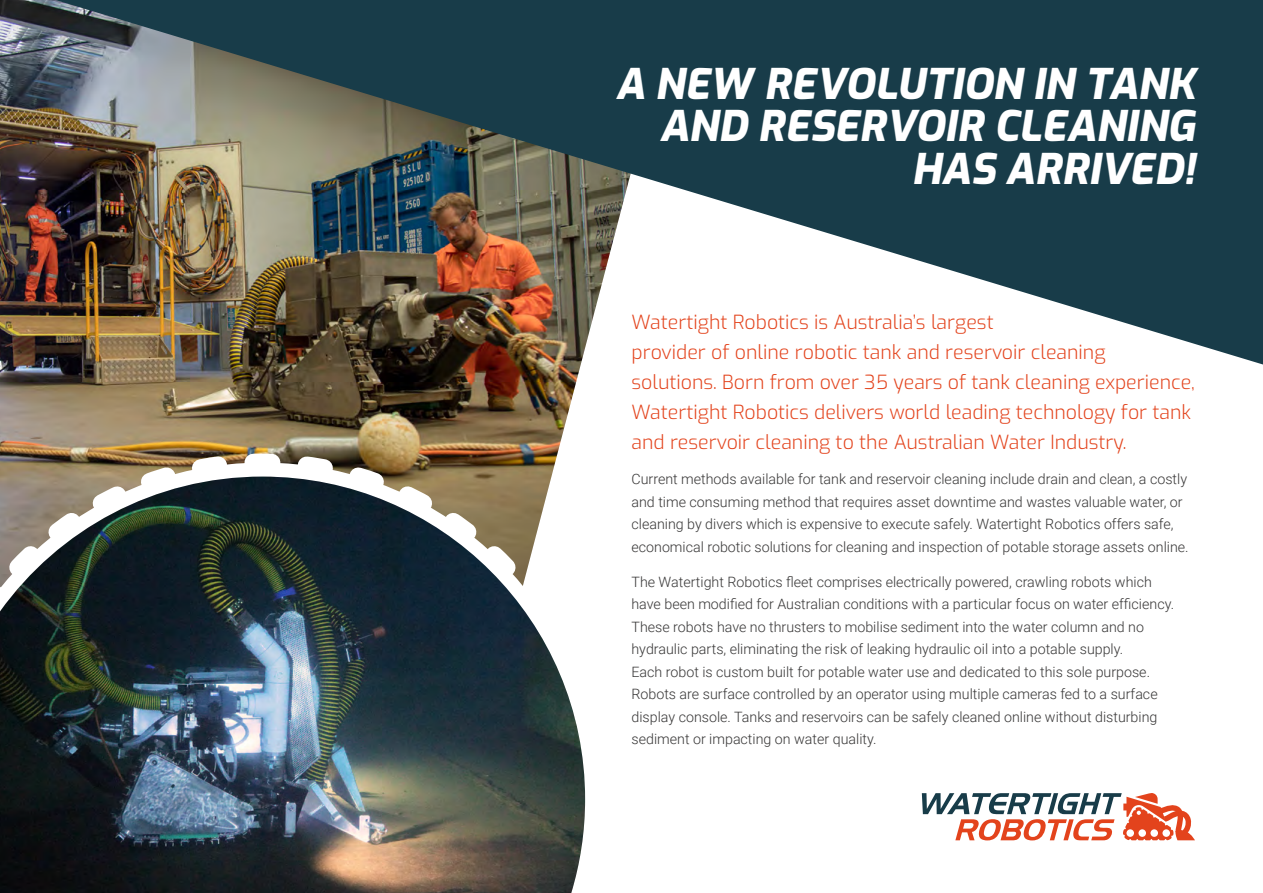
<style>
.page{position:relative;width:1263px;height:893px;background:#fff}
.page>*{position:absolute;margin:0;border:0;box-sizing:border-box;transform-origin:0 0}
.t1{font:italic 800 42px/42px "Exo";color:#fff;text-align:right}
.t2{font:300 19.5px/30px "Exo";color:#e3431c}
.t3{font:300 14.25px/22.5px "Roboto";color:#373636}
</style>
<div class="page">
<img style="left:0;top:0;width:581px;height:445px">
<img style="left:0;top:445px;width:586px;height:361px">
<img style="left:0;top:477px;width:585px;height:416px">
<svg style="left:922px;top:793px;width:273px;height:47px"></svg>
<img style="left:56px;top:0;width:1207px;height:364px">
<h1 class="t1" style="left:615px;top:61px;width:581px">A NEW REVOLUTION IN TANK<br>AND RESERVOIR CLEANING<br>HAS ARRIVED!</h1>
<p class="t2" style="left:631px;top:306px;width:565px">Watertight Robotics is Australia’s largest<br>provider of online robotic tank and reservoir cleaning solutions. Born from over 35 years of tank cleaning experience, Watertight Robotics delivers world leading technology for tank and reservoir cleaning to the Australian Water Industry.</p>
<p class="t3" style="left:631px;top:467px;width:559px">Current methods available for tank and reservoir cleaning include drain and clean, a costly and time consuming method that requires asset downtime and wastes valuable water, or cleaning by divers which is expensive to execute safely. Watertight Robotics offers safe, economical robotic solutions for cleaning and inspection of potable storage assets online.</p>
<p class="t3" style="left:631px;top:570px;width:544px">The Watertight Robotics fleet comprises electrically powered, crawling robots which have been modified for Australian conditions with a particular focus on water efficiency.<br>These robots have no thrusters to mobilise sediment into the water column and no hydraulic parts, eliminating the risk of leaking hydraulic oil into a potable supply.<br>Each robot is custom built for potable water use and dedicated to this sole purpose.<br>Robots are surface controlled by an operator using multiple cameras fed to a surface display console. Tanks and reservoirs can be safely cleaned online without disturbing sediment or impacting on water quality.</p>
</div>
